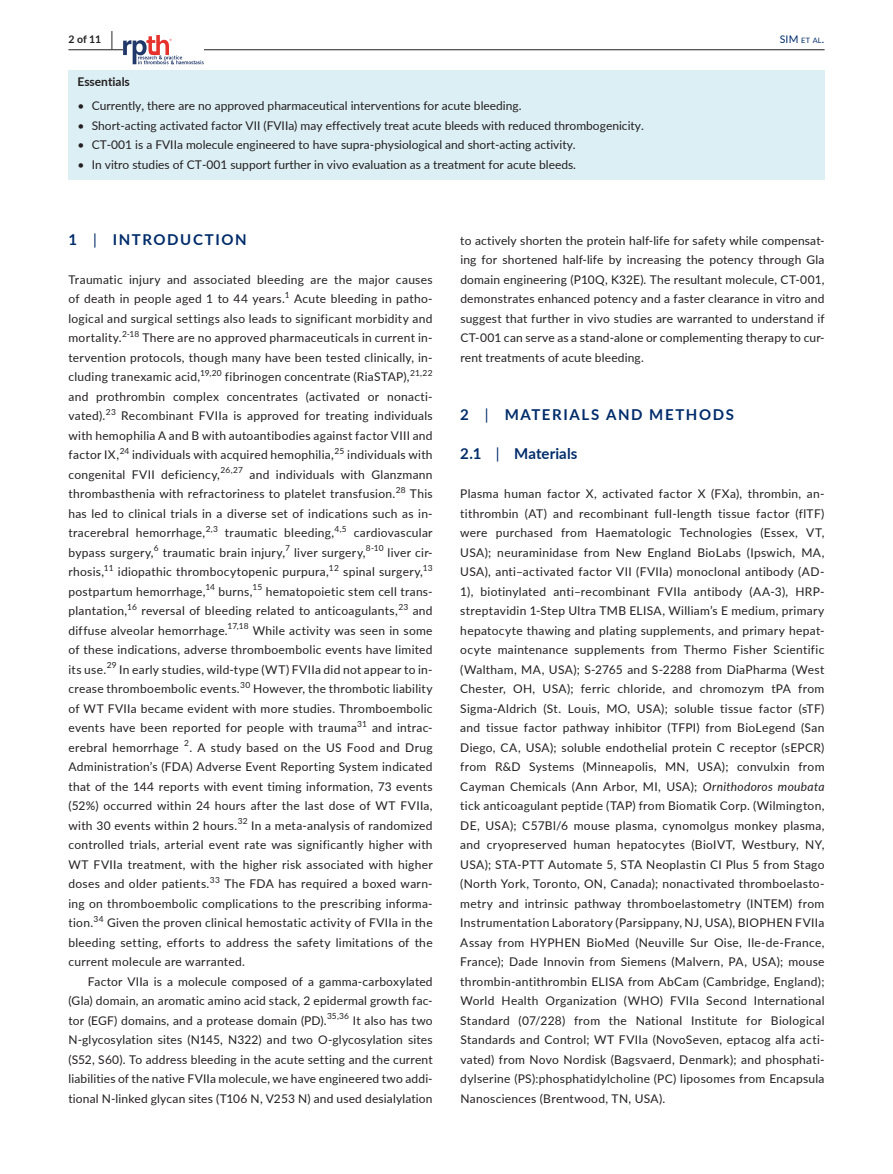
<style>
.page{position:relative;width:893px;height:1174px;background:#fff}
.page>*{position:absolute;margin:0;border:0;box-sizing:border-box;transform-origin:0 0}
.t1{font:700 15px "Lato";letter-spacing:.105em;color:#002c6b}
.t2{font:700 15px "Lato";letter-spacing:.005em;color:#002c6b}
.t3{font:12px/19.5px "Lato";letter-spacing:.02em;color:#231f20;text-align:justify}
.t4{font:12px "Lato";color:#231f20}
.t5{font:700 12px "Lato";color:#231f20}
.t6{font:10.5px "Lato";color:#002c6b}
.t7{font:700 10.5px "Lato";color:#231f20}
.t8{font:8.4px "Lato";letter-spacing:.01em;color:#231f20}
.s1{font-size:19.5px}
.s2{font-size:7.35px}
.s3{font-weight:400}
.s4{font-style:italic}
</style>
<div class="page">
<hr style="left:68px;top:49px;width:756px;height:1px;background:#231f20">
<svg style="left:123px;top:35px;width:81px;height:29px"></svg>
<div style="left:68px;top:70px;width:756px;height:28px;background:#dceff4"></div>
<div style="left:68px;top:91px;width:756px;height:31px;background:#dceff4"></div>
<div style="left:68px;top:110px;width:756px;height:31px;background:#dceff4"></div>
<div style="left:68px;top:130px;width:756px;height:30px;background:#dceff4"></div>
<div style="left:68px;top:149px;width:756px;height:31px;background:#dceff4"></div>
<p class="t7" style="left:68px;top:31px;width:46px">2 of 11 <span class="s1">|</span></p>
<p class="t6" style="left:780px;top:31px;width:46px">SIM <span class="s2">et al</span>.</p>
<p class="t5" style="left:77px;top:73px;width:54px">Essentials</p>
<p class="t4" style="left:77px;top:97px;width:446px">• Currently, there are no approved pharmaceutical interventions for acute bleeding.</p>
<p class="t4" style="left:77px;top:117px;width:568px">• Short-acting activated factor VII (FVIIa) may effectively treat acute bleeds with reduced thrombogenicity.</p>
<p class="t4" style="left:77px;top:136px;width:500px">• CT-001 is a FVIIa molecule engineered to have supra-physiological and short-acting activity.</p>
<p class="t4" style="left:77px;top:156px;width:500px">• In vitro studies of CT-001 support further in vivo evaluation as a treatment for acute bleeds.</p>
<p class="t1" style="left:68px;top:228px;width:180px">1 <span class="s3">|</span> INTRODUCTION</p>
<p class="t3" style="left:68px;top:269px;width:366px">Traumatic injury and associated bleeding are the major causes of death in people aged 1 to 44 years.<sup>1</sup> Acute bleeding in patho&shy;logical and surgical settings also leads to significant morbidity and mortality.<sup>2-18</sup> There are no approved pharmaceuticals in current in&shy;tervention protocols, though many have been tested clinically, in&shy;cluding tranexamic acid,<sup>19,20</sup> fibrinogen concentrate (RiaSTAP),<sup>21,22 </sup>and prothrombin complex concentrates (activated or nonacti&shy;vated).<sup>23</sup></p>
<p class="t3" style="left:68px;top:405px;width:366px;text-indent:53px">Recombinant FVIIa is approved for treating individuals with hemophilia A and B with autoantibodies against factor VIII and factor IX,</p>
<p class="t8" style="left:120px;top:445px;width:11px">24</p>
<p class="t3" style="left:132px;top:444px;width:203px">individuals with acquired hemophilia,</p>
<p class="t8" style="left:334px;top:445px;width:11px">25</p>
<p class="t3" style="left:347px;top:444px;width:87px">individuals with</p>
<p class="t3" style="left:68px;top:464px;width:153px">congenital FVII deficiency,</p>
<p class="t8" style="left:221px;top:464px;width:24px">26,27</p>
<p class="t3" style="left:68px;top:464px;width:366px;text-indent:181px">and individuals with Glanzmann thrombasthenia with refractoriness to platelet transfusion.</p>
<p class="t8" style="left:396px;top:484px;width:11px">28</p>
<p class="t3" style="left:68px;top:483px;width:366px;text-indent:341px">This has led to clinical trials in a diverse set of indications such as in&shy;tracerebral hemorrhage,</p>
<p class="t8" style="left:206px;top:523px;width:14px">2,3</p>
<p class="t3" style="left:225px;top:522px;width:111px">traumatic bleeding,</p>
<p class="t8" style="left:335px;top:523px;width:14px">4,5</p>
<p class="t3" style="left:354px;top:522px;width:80px">cardiovascular</p>
<p class="t3" style="left:68px;top:542px;width:87px">bypass surgery,</p>
<p class="t8" style="left:154px;top:542px;width:6px">6</p>
<p class="t3" style="left:163px;top:542px;width:124px">traumatic brain injury,</p>
<p class="t8" style="left:285px;top:542px;width:6px">7</p>
<p class="t3" style="left:294px;top:542px;width:73px">liver surgery,</p>
<p class="t8" style="left:366px;top:542px;width:19px">8-10</p>
<p class="t3" style="left:388px;top:542px;width:47px">liver cir-</p>
<p class="t3" style="left:68px;top:561px;width:37px">rhosis,</p>
<p class="t8" style="left:104px;top:562px;width:11px">11</p>
<p class="t3" style="left:118px;top:561px;width:213px">idiopathic thrombocytopenic purpura,</p>
<p class="t8" style="left:329px;top:562px;width:11px">12</p>
<p class="t3" style="left:343px;top:561px;width:81px">spinal surgery,</p>
<p class="t8" style="left:423px;top:562px;width:11px">13</p>
<p class="t3" style="left:68px;top:581px;width:139px">postpartum hemorrhage,</p>
<p class="t8" style="left:205px;top:581px;width:11px">14</p>
<p class="t3" style="left:219px;top:581px;width:35px">burns,</p>
<p class="t8" style="left:252px;top:581px;width:11px">15</p>
<p class="t3" style="left:266px;top:581px;width:168px">hematopoietic stem cell trans-</p>
<p class="t3" style="left:68px;top:600px;width:60px">plantation,</p>
<p class="t8" style="left:127px;top:601px;width:11px">16</p>
<p class="t3" style="left:141px;top:600px;width:258px">reversal of bleeding related to anticoagulants,</p>
<p class="t8" style="left:398px;top:601px;width:11px">23</p>
<p class="t3" style="left:413px;top:600px;width:22px">and</p>
<p class="t3" style="left:68px;top:620px;width:161px">diffuse alveolar hemorrhage.</p>
<p class="t8" style="left:228px;top:620px;width:22px">17,18</p>
<p class="t3" style="left:68px;top:620px;width:366px;text-indent:184px">While activity was seen in some of these indications, adverse thromboembolic events have limited its use.</p>
<p class="t8" style="left:107px;top:659px;width:11px">29</p>
<p class="t3" style="left:68px;top:659px;width:366px;text-indent:51px">In early studies, wild-type (WT) FVIIa did not appear to in&shy;crease thromboembolic events.</p>
<p class="t8" style="left:240px;top:679px;width:12px">30</p>
<p class="t3" style="left:68px;top:678px;width:366px;text-indent:185px">However, the thrombotic liability of WT FVIIa became evident with more studies. Thromboembolic events have been reported for people with trauma</p>
<p class="t8" style="left:357px;top:718px;width:11px">31</p>
<p class="t3" style="left:372px;top:717px;width:62px">and intrac-</p>
<p class="t3" style="left:68px;top:737px;width:112px">erebral hemorrhage</p>
<p class="t8" style="left:184px;top:737px;width:6px">2</p>
<p class="t3" style="left:68px;top:737px;width:366px;text-indent:121px">. A study based on the US Food and Drug Administration’s (FDA) Adverse Event Reporting System indicated that of the 144 reports with event timing information, 73 events (52%) occurred within 24 hours after the last dose of WT FVIIa, with 30 events within 2 hours.</p>
<p class="t8" style="left:238px;top:815px;width:11px">32</p>
<p class="t3" style="left:68px;top:815px;width:366px;text-indent:183px">In a meta-analysis of randomized controlled trials, arterial event rate was significantly higher with WT FVIIa treatment, with the higher risk associated with higher doses and older patients.</p>
<p class="t8" style="left:210px;top:874px;width:12px">33</p>
<p class="t3" style="left:68px;top:873px;width:366px;text-indent:156px">The FDA has required a boxed warn&shy;ing on thromboembolic complications to the prescribing informa&shy;tion.</p>
<p class="t8" style="left:94px;top:913px;width:12px">34</p>
<p class="t3" style="left:68px;top:912px;width:366px;text-indent:39px">Given the proven clinical hemostatic activity of FVIIa in the bleeding setting, efforts to address the safety limitations of the current molecule are warranted.</p>
<p class="t3" style="left:68px;top:971px;width:366px;text-indent:20px">Factor VIIa is a molecule composed of a gamma-carboxylated (Gla) domain, an aromatic amino acid stack, 2 epidermal growth fac&shy;tor (EGF) domains, and a protease domain (PD).<sup>35,36</sup> It also has two N-glycosylation sites (N145, N322) and two O-glycosylation sites (S52, S60). To address bleeding in the acute setting and the current liabilities of the native FVIIa molecule, we have engineered two addi&shy;tional N-linked glycan sites (T106 N, V253 N) and used desialylation</p>
<p class="t3" style="left:460px;top:230px;width:366px">to actively shorten the protein half-life for safety while compensat&shy;ing for shortened half-life by increasing the potency through Gla domain engineering (P10Q, K32E). The resultant molecule, CT-001, demonstrates enhanced potency and a faster clearance in vitro and suggest that further in vivo studies are warranted to understand if CT-001 can serve as a stand-alone or complementing therapy to cur&shy;rent treatments of acute bleeding.</p>
<p class="t1" style="left:460px;top:404px;width:275px">2 <span class="s3">|</span> MATERIALS AND METHODS</p>
<p class="t2" style="left:460px;top:443px;width:119px">2.1 <span class="s3">|</span> Materials</p>
<p class="t3" style="left:460px;top:483px;width:366px">Plasma human factor X, activated factor X (FXa), thrombin, an&shy;tithrombin (AT) and recombinant full-length tissue factor (flTF) were purchased from Haematologic Technologies (Essex, VT, USA); neuraminidase from New England BioLabs (Ipswich, MA, USA), anti–activated factor VII (FVIIa) monoclonal antibody (AD-1), biotinylated anti–recombinant FVIIa antibody (AA-3), HRP&shy;streptavidin 1-Step Ultra TMB ELISA, William’s E medium, primary hepatocyte thawing and plating supplements, and primary hepat&shy;ocyte maintenance supplements from Thermo Fisher Scientific (Waltham, MA, USA); S-2765 and S-2288 from DiaPharma (West Chester, OH, USA); ferric chloride, and chromozym tPA from Sigma-Aldrich (St. Louis, MO, USA); soluble tissue factor (sTF) and tissue factor pathway inhibitor (TFPI) from BioLegend (San Diego, CA, USA); soluble endothelial protein C receptor (sEPCR) from R&amp;D Systems (Minneapolis, MN, USA); convulxin from Cayman Chemicals (Ann Arbor, MI, USA); <span class="s4">Ornithodoros moubata </span>tick anticoagulant peptide (TAP) from Biomatik Corp. (Wilmington, DE, USA); C57Bl/6 mouse plasma, cynomolgus monkey plasma, and cryopreserved human hepatocytes (BioIVT, Westbury, NY, USA); STA-PTT Automate 5, STA Neoplastin CI Plus 5 from Stago (North York, Toronto, ON, Canada); nonactivated thromboelasto&shy;metry and intrinsic pathway thromboelastometry (INTEM) from Instrumentation Laboratory (Parsippany, NJ, USA), BIOPHEN FVIIa Assay from HYPHEN BioMed (Neuville Sur Oise, Ile-de-France, France); Dade Innovin from Siemens (Malvern, PA, USA); mouse thrombin-antithrombin ELISA from AbCam (Cambridge, England); World Health Organization (WHO) FVIIa Second International Standard (07/228) from the National Institute for Biological Standards and Control; WT FVIIa (NovoSeven, eptacog alfa acti&shy;vated) from Novo Nordisk (Bagsvaerd, Denmark); and phosphati&shy;dylserine (PS):phosphatidylcholine (PC) liposomes from Encapsula Nanosciences (Brentwood, TN, USA).</p>
</div>
